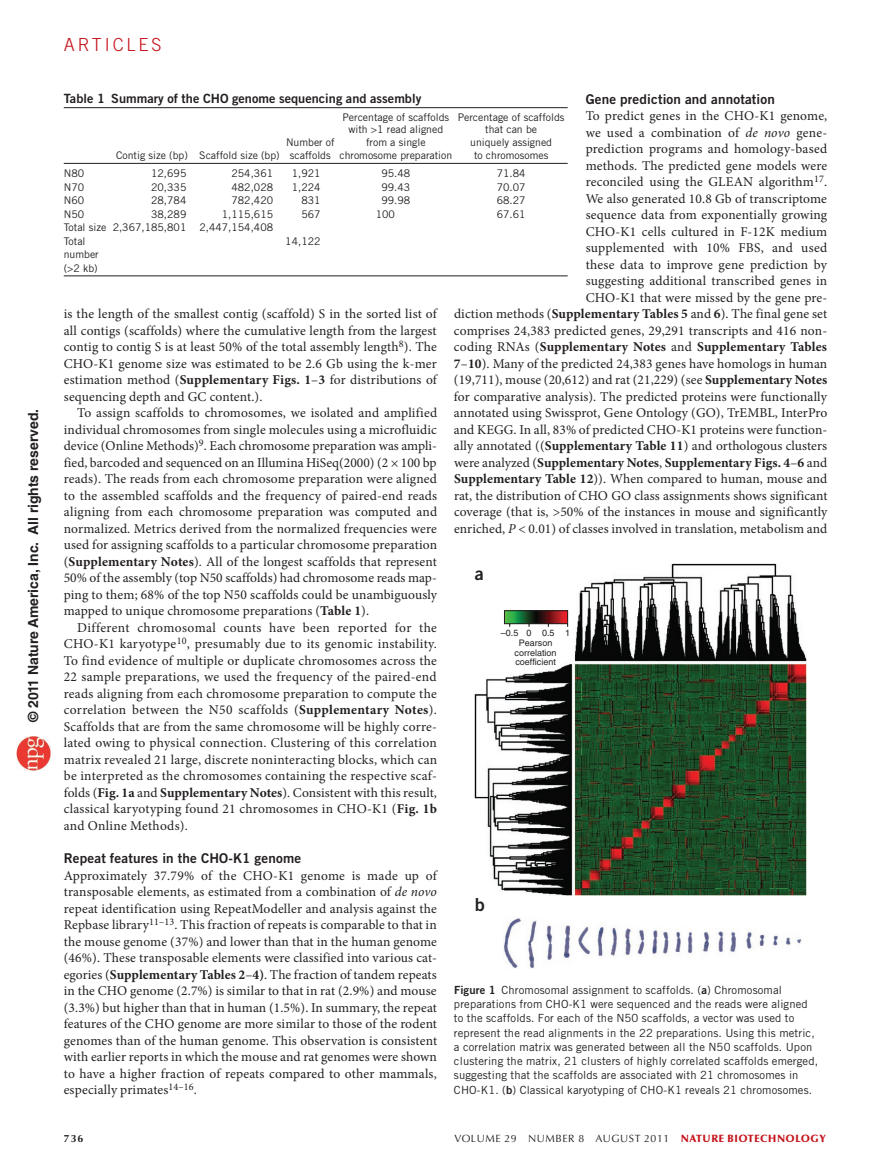
<style>
.page{position:relative;width:891px;height:1175px;background:#fff}
.page>*{position:absolute;margin:0;border:0;box-sizing:border-box;transform-origin:0 0}
.z-HEADER_follow_Left{font:300 18px "Trade Gothic LT Std";letter-spacing:.16em;color:#c4121a}
.t1{font:18px "Trade Gothic LT Std Bd 2";color:#231f20}
.t2{font:700 13.95px "Helvetica LT Std";color:#231f20}
.pFirstpara{font:13.5px/16.5px "Minion Pro";letter-spacing:.01em;color:#231f20;text-align:justify}
.pPara{font:13.5px/16.5px "Minion Pro";letter-spacing:.02em;color:#231f20;text-align:justify}
.pSec2ttl{font:13.5px "Trade Gothic LT Std Bd 22";letter-spacing:.01em;color:#231f20}
.pTableCaption{font:12.75px "Trade Gothic LT Std Bd 22";color:#231f20}
.pFigureCaption{font:11.25px/14.2px "Trade Gothic LT Std";letter-spacing:.01em;color:#231f20}
.pTableBody{font:10.5px/13.5px "Trade Gothic LT Std";color:#231f20}
.pTableColumnHead{font:10.5px/12.8px "Trade Gothic LT Std";color:#231f20;text-align:center}
.t3{font:10.5px "Optima LT Std";letter-spacing:.05em;color:#231f20}
.t4{font:700 10.5px "Optima LT Std";color:#231f20}
.t5{font:9px "Helvetica LT Std";color:#231f20}
.s1{font-style:italic}
.s2{font-weight:700}
.s3{font-family:"Trade Gothic LT Std Bd 22"}
.s4{font-weight:900;color:#c4121a}
</style>
<div class="page">
<hr style="left:64px;top:107px;width:504px;height:1px;background:#231f20">
<hr style="left:64px;top:276px;width:504px;height:1px;background:#231f20">
<hr style="left:64px;top:163px;width:504px;height:1px;background:#231f20">
<img style="left:504px;top:918px;width:298px;height:50px">
<img style="left:475px;top:563px;width:332px;height:332px">
<svg style="left:504px;top:610px;width:64px;height:17px"></svg>
<img style="left:17px;top:736px;width:33px;height:34px">
<p class="t2" style="left:25px;top:722px;width:315px;rotate:-90deg">© 2011 Nature America, Inc. All rights reserved.</p>
<p class="z-HEADER_follow_Left" style="left:64px;top:34px;width:99px">ARTICLES</p>
<p class="pSec2ttl" style="left:586px;top:90px;width:191px">Gene prediction and annotation</p>
<p class="pFirstpara" style="left:454px;top:108px;width:375px;text-align:right">To predict genes in the CHO-K1 genome,<br>we used a combination of <span class="s1">de novo</span> gene-<br>prediction programs and homology-based<br>methods. The predicted gene models were<br>reconciled using the GLEAN algorithm<sup>17</sup>.<br>We also generated 10.8 Gb of transcriptome<br>sequence data from exponentially growing<br>CHO-K1 cells cultured in F-12K medium<br>supplemented with 10% FBS, and used<br>these data to improve gene prediction by<br>suggesting additional transcribed genes in<br>CHO-K1 that were missed by the gene pre-<br>diction methods (<span class="s2">Supplementary Tables 5</span> and <span class="s2">6</span>). The final gene set comprises 24,383 predicted genes, 29,291 transcripts and 416 non&shy;coding RNAs (<span class="s2">Supplementary Notes</span> and <span class="s2">Supplementary Tables 7</span>–<span class="s2">10</span>). Many of the predicted 24,383 genes have homologs in human (19,711), mouse (20,612) and rat (21,229) (see <span class="s2">Supplementary Notes </span>for comparative analysis). The predicted proteins were functionally annotated using Swissprot, Gene Ontology (GO), TrEMBL, InterPro and KEGG. In all, 83% of predicted CHO-K1 proteins were function&shy;ally annotated ((<span class="s2">Supplementary Table 11</span>) and orthologous clusters were analyzed (<span class="s2">Supplementary Notes</span>, <span class="s2">Supplementary Figs. 4</span>–<span class="s2">6</span> and <span class="s2">Supplementary Table 12</span>)). When compared to human, mouse and rat, the distribution of CHO GO class assignments shows significant coverage (that is, &gt;50% of the instances in mouse and significantly enriched, <span class="s1">P</span> &lt; 0.01) of classes involved in translation, metabolism and</p>
<p class="pTableCaption" style="left:64px;top:91px;width:359px">Table 1 Summary of the CHO genome sequencing and assembly</p>
<p class="pTableColumnHead" style="left:339px;top:110px;width:114px">Percentage of scaffolds with &gt;1 read aligned from a single chromosome preparation</p>
<p class="pTableColumnHead" style="left:458px;top:110px;width:108px">Percentage of scaffolds that can be<br>uniquely assigned<br>to chromosomes</p>
<p class="pTableColumnHead" style="left:286px;top:136px;width:50px">Number of scaffolds</p>
<p class="pTableColumnHead" style="left:116px;top:149px;width:73px">Contig size (bp)</p>
<p class="pTableColumnHead" style="left:199px;top:149px;width:82px">Scaffold size (bp)</p>
<p class="pTableBody" style="left:64px;top:166px;width:22px">N80</p>
<p class="pTableBody" style="left:151px;top:166px;width:37px">12,695</p>
<p class="pTableBody" style="left:231px;top:166px;width:43px">254,361</p>
<p class="pTableBody" style="left:292px;top:166px;width:30px">1,921</p>
<p class="pTableBody" style="left:381px;top:166px;width:30px">95.48</p>
<p class="pTableBody" style="left:497px;top:166px;width:30px">71.84</p>
<p class="pTableBody" style="left:64px;top:180px;width:22px">N70</p>
<p class="pTableBody" style="left:151px;top:180px;width:37px">20,335</p>
<p class="pTableBody" style="left:231px;top:180px;width:43px">482,028</p>
<p class="pTableBody" style="left:292px;top:180px;width:30px">1,224</p>
<p class="pTableBody" style="left:381px;top:180px;width:30px">99.43</p>
<p class="pTableBody" style="left:497px;top:180px;width:30px">70.07</p>
<p class="pTableBody" style="left:64px;top:193px;width:22px">N60</p>
<p class="pTableBody" style="left:151px;top:193px;width:37px">28,784</p>
<p class="pTableBody" style="left:231px;top:193px;width:43px">782,420</p>
<p class="pTableBody" style="left:301px;top:193px;width:21px">831</p>
<p class="pTableBody" style="left:381px;top:193px;width:30px">99.98</p>
<p class="pTableBody" style="left:497px;top:193px;width:30px">68.27</p>
<p class="pTableBody" style="left:64px;top:207px;width:22px">N50</p>
<p class="pTableBody" style="left:151px;top:207px;width:37px">38,289</p>
<p class="pTableBody" style="left:222px;top:207px;width:53px">1,115,615</p>
<p class="pTableBody" style="left:301px;top:207px;width:21px">567</p>
<p class="pTableBody" style="left:376px;top:207px;width:21px">100</p>
<p class="pTableBody" style="left:497px;top:207px;width:30px">67.61</p>
<p class="pTableBody" style="left:64px;top:220px;width:44px">Total size</p>
<p class="pTableBody" style="left:113px;top:220px;width:75px">2,367,185,801</p>
<p class="pTableBody" style="left:199px;top:220px;width:75px">2,447,154,408</p>
<p class="pTableBody" style="left:64px;top:234px;width:37px">Total number (&gt;2 kb)</p>
<p class="pTableBody" style="left:285px;top:234px;width:37px">14,122</p>
<p class="pFirstpara" style="left:64px;top:306px;width:375px">is the length of the smallest contig (scaffold) S in the sorted list of all contigs (scaffolds) where the cumulative length from the largest contig to contig S is at least 50% of the total assembly length<sup>8</sup>). The CHO-K1 genome size was estimated to be 2.6 Gb using the k-mer estimation method (<span class="s2">Supplementary Figs. 1</span>–<span class="s2">3</span> for distributions of sequencing depth and GC content.).</p>
<p class="pPara" style="left:64px;top:405px;width:375px;text-indent:14px">To assign scaffolds to chromosomes, we isolated and amplified individual chromosomes from single molecules using a micro-fluidic device (Online Methods)<sup>9</sup>. Each chromosome preparation was ampli&shy;fied, barcoded and sequenced on an Illumina HiSeq(2000) (2 × 100 bp reads). The reads from each chromosome preparation were aligned to the assembled scaffolds and the frequency of paired-end reads aligning from each chromosome preparation was computed and normalized. Metrics derived from the normalized frequencies were used for assigning scaffolds to a particular chromosome preparation (<span class="s2">Supplementary Notes</span>). All of the longest scaffolds that represent 50% of the assembly (top N50 scaffolds) had chromosome reads map&shy;ping to them; 68% of the top N50 scaffolds could be unambiguously mapped to unique chromosome preparations (<span class="s2">Table 1</span>).</p>
<p class="pPara" style="left:64px;top:619px;width:375px;text-align:left;text-indent:14px">Different chromosomal counts have been reported for the CHO-K1 karyotype<sup>10</sup>, presumably due to its genomic instability.<br>To find evidence of multiple or duplicate chromosomes across the 22 sample preparations, we used the frequency of the paired-end reads aligning from each chromosome preparation to compute the correlation between the N50 scaffolds (<span class="s2">Supplementary Notes</span>).<br>Scaffolds that are from the same chromosome will be highly corre&shy;lated owing to physical connection. Clustering of this correlation matrix revealed 21 large, discrete noninteracting blocks, which can be interpreted as the chromosomes containing the respective scaf&shy;folds (<span class="s2">Fig. 1a</span> and <span class="s2">Supplementary Notes</span>). Consistent with this result, classical karyotyping found 21 chromosomes in CHO-K1 (<span class="s2">Fig. 1b </span>and Online Methods).</p>
<p class="pSec2ttl" style="left:64px;top:849px;width:239px">Repeat features in the CHO-K1 genome</p>
<p class="pFirstpara" style="left:64px;top:867px;width:375px">Approximately 37.79% of the CHO-K1 genome is made up of transposable elements, as estimated from a combination of <span class="s1">de novo </span>repeat identification using RepeatModeller and analysis against the Repbase library<sup>11–13</sup>. This fraction of repeats is comparable to that in the mouse genome (37%) and lower than that in the human genome (46%). These transposable elements were classified into various cat&shy;egories (<span class="s2">Supplementary Tables 2</span>–<span class="s2">4)</span>. The fraction of tandem repeats in the CHO genome (2.7%) is similar to that in rat (2.9%) and mouse (3.3%) but higher than that in human (1.5%). In summary, the repeat features of the CHO genome are more similar to those of the rodent genomes than of the human genome. This observation is consistent with earlier reports in which the mouse and rat genomes were shown to have a higher fraction of repeats compared to other mammals, especially primates<sup>14–16</sup>.</p>
<p class="t1" style="left:475px;top:562px;width:10px">a</p>
<p class="t5" style="left:542px;top:627px;width:30px">0.5 1</p>
<p class="t5" style="left:501px;top:627px;width:32px">–0.5 0</p>
<p class="t5" style="left:519px;top:637px;width:35px">Pearson</p>
<p class="t5" style="left:515px;top:647px;width:44px">correlation</p>
<p class="t5" style="left:515px;top:657px;width:42px">coefficient</p>
<p class="t1" style="left:475px;top:893px;width:12px">b</p>
<p class="pFigureCaption" style="left:454px;top:982px;width:366px"><span class="s3">Figure 1</span> Chromosomal assignment to scaffolds. (<span class="s3">a</span>) Chromosomal preparations from CHO-K1 were sequenced and the reads were aligned to the scaffolds. For each of the N50 scaffolds, a vector was used to represent the read alignments in the 22 preparations. Using this metric, a correlation matrix was generated between all the N50 scaffolds. Upon clustering the matrix, 21 clusters of highly correlated scaffolds emerged, suggesting that the scaffolds are associated with 21 chromosomes in CHO-K1. (<span class="s3">b</span>) Classical karyotyping of CHO-K1 reveals 21 chromosomes.</p>
<p class="t4" style="left:64px;top:1132px;width:21px">736</p>
<p class="t3" style="left:455px;top:1132px;width:373px">VOLUME 29 NUMBER 8 AUGUST 2011 <span class="s4">NATURE BIOTECHNOLOGY</span></p>
</div>
